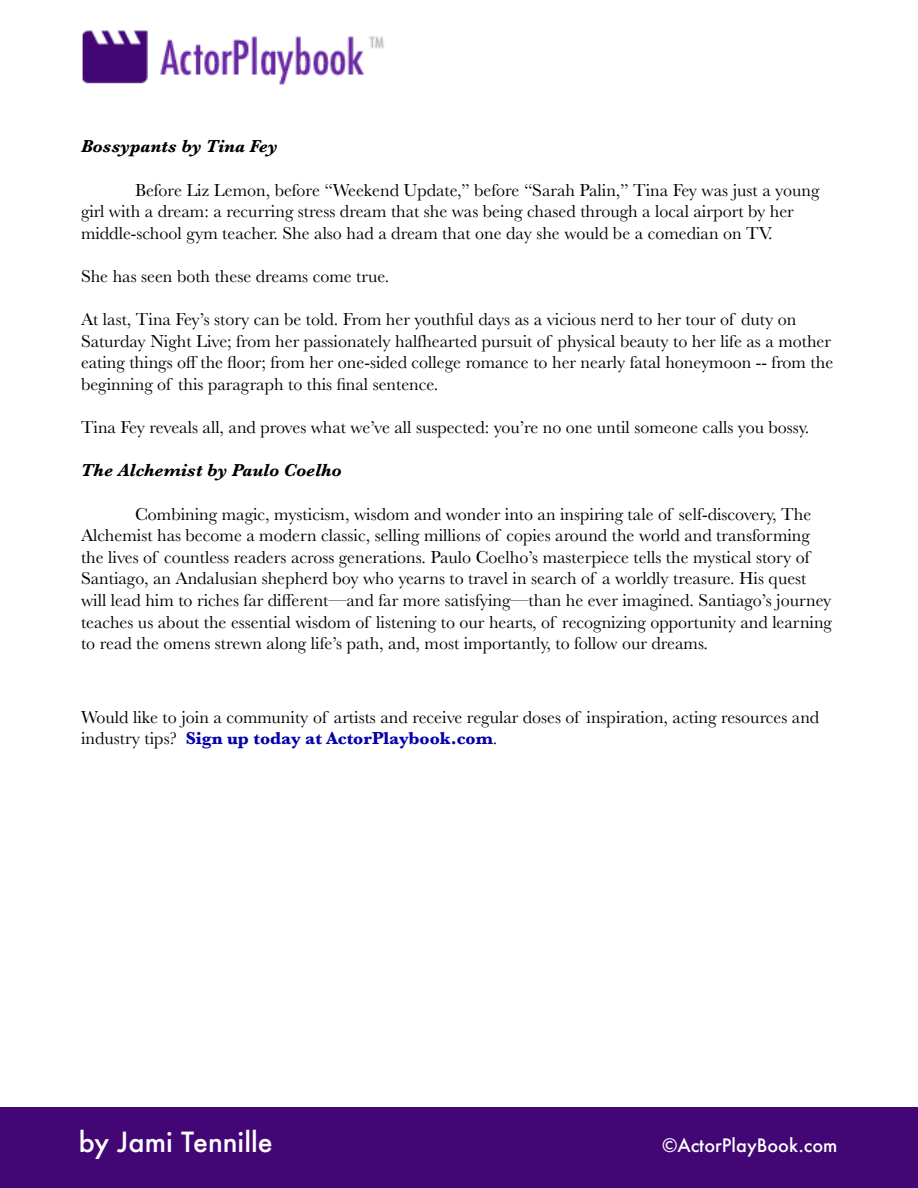
<style>
.page{position:relative;width:918px;height:1188px;background:#fff}
.page>*{position:absolute;margin:0;border:0;box-sizing:border-box;transform-origin:0 0}
.t1{font:500 27px "Futura";color:#fff}
.t2{font:18px/21.6px "Baskerville";color:#000}
.t3{font:italic 700 18px "Baskerville";color:#000}
.t4{font:500 18px "Futura";color:#fff}
.s1{font-weight:700;color:#0400ac}
</style>
<div class="page">
<div style="left:0;top:1107px;width:918px;height:81px;background:#420775"></div>
<img style="left:82px;top:30px;width:302px;height:55px">
<p class="t3" style="left:81px;top:134px;width:198px">Bossypants by Tina Fey</p>
<p class="t2" style="left:81px;top:179px;width:740px;text-indent:54px">Before Liz Lemon, before “Weekend Update,” before “Sarah Palin,” Tina Fey was just a young girl with a dream: a recurring stress dream that she was being chased through a local airport by her middle-school gym teacher. She also had a dream that one day she would be a comedian on TV.</p>
<p class="t2" style="left:81px;top:266px;width:310px">She has seen both these dreams come true.</p>
<p class="t2" style="left:81px;top:309px;width:754px">At last, Tina Fey’s story can be told. From her youthful days as a vicious nerd to her tour of duty on Saturday Night Live; from her passionately halfhearted pursuit of physical beauty to her life as a mother eating things off the floor; from her one-sided college romance to her nearly fatal honeymoon -- from the beginning of this paragraph to this final sentence.</p>
<p class="t2" style="left:81px;top:417px;width:730px">Tina Fey reveals all, and proves what we’ve all suspected: you’re no one until someone calls you bossy.</p>
<p class="t3" style="left:81px;top:458px;width:262px">The Alchemist by Paulo Coelho</p>
<p class="t2" style="left:81px;top:503px;width:753px;text-indent:54px">Combining magic, mysticism, wisdom and wonder into an inspiring tale of self-discovery, The Alchemist has become a modern classic, selling millions of copies around the world and transforming the lives of countless readers across generations. Paulo Coelho’s masterpiece tells the mystical story of Santiago, an Andalusian shepherd boy who yearns to travel in search of a worldly treasure. His quest will lead him to riches far different—and far more satisfying—than he ever imagined. Santiago’s journey teaches us about the essential wisdom of listening to our hearts, of recognizing opportunity and learning to read the omens strewn along life’s path, and, most importantly, to follow our dreams.</p>
<p class="t2" style="left:81px;top:706px;width:740px">Would like to join a community of artists and receive regular doses of inspiration, acting resources and industry tips? <span class="s1">Sign up today at ActorPlaybook.com</span>.</p>
<h1 class="t1" style="left:79px;top:1123px;width:195px">by Jami Tennille</h1>
<p class="t4" style="left:662px;top:1133px;width:177px">©ActorPlayBook.com</p>
</div>
